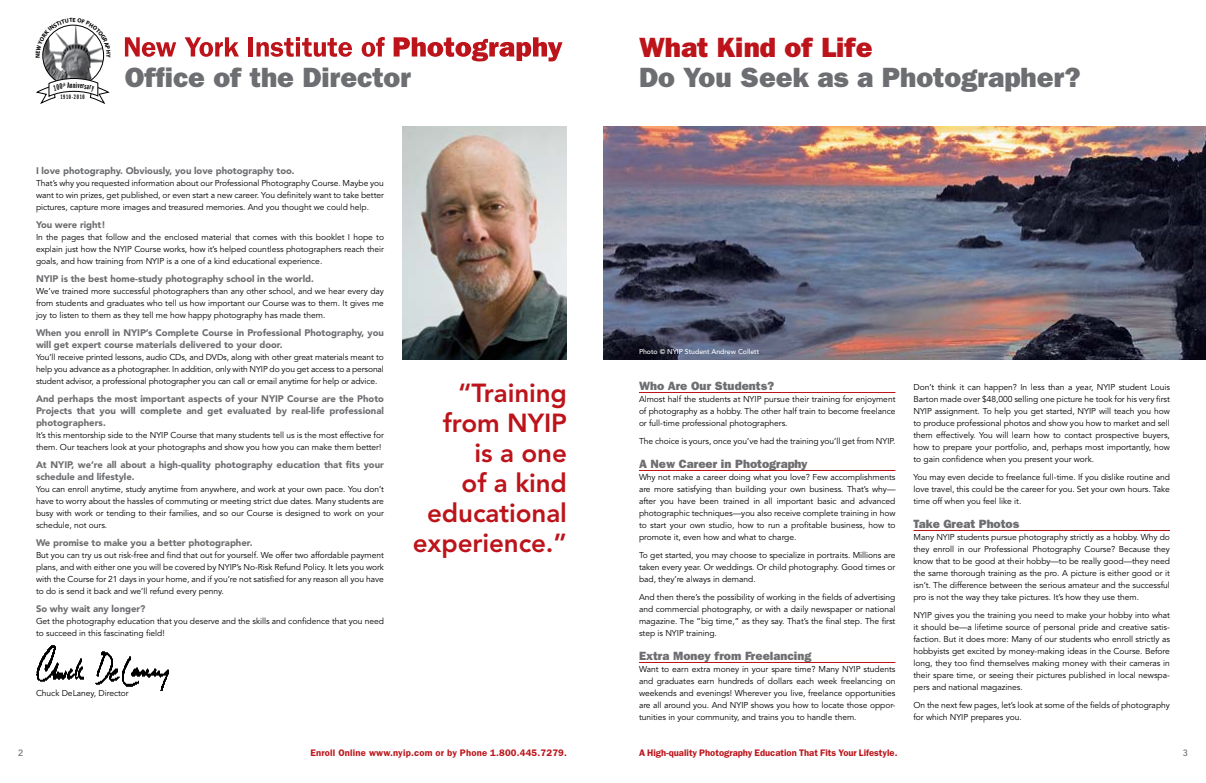
<style>
.page{position:relative;width:1206px;height:783px;background:#fff}
.page>*{position:absolute;margin:0;border:0;box-sizing:border-box;transform-origin:0 0}
.t1{font:800 28px "Franklin Gothic";color:#6d6e71}
.t2{font:800 28px "Franklin Gothic";color:#bc141a}
.t3{font:800 26px/30px "Avenir";letter-spacing:-.005em;color:#bc141a;text-align:right}
.t4{font:800 12px "Franklin Gothic";color:#6d6e71}
.t5{font:900 9.5px/12px "Avenir";letter-spacing:-.005em;color:#6d6e71}
.t6{font:600 9.5px "Franklin Gothic";color:#bc141a}
.t7{font:600 9.5px "Franklin Gothic";letter-spacing:.02em;color:#bc141a}
.t8{font:500 9px "Avenir";color:#6d6e71}
.t9{font:8.5px/12px "Avenir";letter-spacing:-.005em;color:#000;text-align:justify}
.t10{font:8.5px "Franklin Gothic Demi X Cmpr";color:#000}
.t11{font:500 7px "Avenir";letter-spacing:-.005em;color:#fff}
.t12{font:6.7px "Franklin Gothic Demi X Cmpr";letter-spacing:.1em;color:#000}
</style>
<div class="page">
<img style="left:43px;top:58px;width:61px;height:20px">
<svg style="left:125px;top:37px;width:51px;height:20px"></svg>
<svg style="left:185px;top:37px;width:54px;height:20px"></svg>
<hr style="left:249px;top:37px;width:4px;height:20px;background:#bc141a">
<svg style="left:257px;top:37px;width:95px;height:20px"></svg>
<svg style="left:362px;top:37px;width:23px;height:20px"></svg>
<svg style="left:394px;top:37px;width:169px;height:24px"></svg>
<img style="left:402px;top:126px;width:165px;height:234px">
<img style="left:36px;top:645px;width:133px;height:46px">
<hr style="left:639px;top:392px;width:257px;height:1px;background:#bc141a">
<hr style="left:639px;top:470px;width:257px;height:1px;background:#bc141a">
<hr style="left:639px;top:662px;width:257px;height:1px;background:#bc141a">
<hr style="left:914px;top:530px;width:256px;height:1px;background:#bc141a">
<img style="left:603px;top:126px;width:603px;height:234px">
<svg style="left:42px;top:24px;width:63px;height:34px"></svg>
<svg style="left:36px;top:78px;width:74px;height:26px"></svg>
<p class="t10" style="left:73px;top:81px;width:4px">n</p>
<p class="t12" style="left:60px;top:94px;width:26px">1910-2010</p>
<h1 class="t1" style="left:125px;top:61px;width:288px">Office of the Director</h1>
<p class="t5" style="left:36px;top:165px;width:260px">I love photography. Obviously, you love photography too.</p>
<p class="t9" style="left:36px;top:177px;width:350px">That’s why you requested information about our Professional Photography Course. Maybe you want to win prizes, get published, or even start a new career. You definitely want to take better pictures, capture more images and treasured memories. And you thought we could help.</p>
<p class="t5" style="left:36px;top:219px;width:71px">You were right!</p>
<p class="t9" style="left:36px;top:231px;width:350px">In the pages that follow and the enclosed material that comes with this booklet I hope to explain just how the NYIP Course works, how it’s helped countless photographers reach their goals, and how training from NYIP is a one of a kind educational experience.</p>
<p class="t5" style="left:36px;top:273px;width:279px">NYIP is the best home-study photography school in the world.</p>
<p class="t9" style="left:36px;top:285px;width:350px">We’ve trained more successful photographers than any other school, and we hear every day from students and graduates who tell us how important our Course was to them. It gives me joy to listen to them as they tell me how happy photography has made them.</p>
<p class="t5" style="left:36px;top:327px;width:349px">When you enroll in NYIP’s Complete Course in Professional Photography, you will get expert course materials delivered to your door.</p>
<p class="t9" style="left:36px;top:351px;width:349px">You’ll receive printed lessons, audio CDs, and DVDs, along with other great materials meant to help you advance as a photographer. In addition, only with NYIP do you get access to a personal student advisor, a professional photographer you can call or email anytime for help or advice.</p>
<p class="t5" style="left:36px;top:393px;width:350px;text-align:justify">And perhaps the most important aspects of your NYIP Course are the Photo Projects that you will complete and get evaluated by real-life professional photographers.</p>
<p class="t9" style="left:36px;top:429px;width:349px">It’s this mentorship side to the NYIP Course that many students tell us is the most effective for them. Our teachers look at your photographs and show you how you can make them better!</p>
<p class="t5" style="left:36px;top:459px;width:350px">At NYIP, we’re all about a high-quality photography education that fits your schedule and lifestyle.</p>
<p class="t9" style="left:36px;top:483px;width:350px">You can enroll anytime, study anytime from anywhere, and work at your own pace. You don’t have to worry about the hassles of commuting or meeting strict due dates. Many students are busy with work or tending to their families, and so our Course is designed to work on your schedule, not ours.</p>
<p class="t5" style="left:36px;top:537px;width:218px">We promise to make you a better photographer.</p>
<p class="t9" style="left:36px;top:549px;width:350px">But you can try us out risk-free and find that out for yourself. We offer two affordable payment plans, and with either one you will be covered by NYIP’s No-Risk Refund Policy. It lets you work with the Course for 21 days in your home, and if you’re not satisfied for any reason all you have to do is send it back and we’ll refund every penny.</p>
<p class="t5" style="left:36px;top:603px;width:111px">So why wait any longer?</p>
<p class="t9" style="left:36px;top:615px;width:350px">Get the photography education that you deserve and the skills and confidence that you need to succeed in this fascinating field!</p>
<p class="t9" style="left:36px;top:687px;width:94px">Chuck DeLaney, Director</p>
<h2 class="t3" style="left:413px;top:378px;width:156px">“Training from NYIP<br>is a one<br>of a kind educational experience.”</h2>
<h1 class="t2" style="left:639px;top:31px;width:235px">What Kind of Life</h1>
<h1 class="t1" style="left:639px;top:61px;width:444px">Do You Seek as a Photographer?</h1>
<p class="t11" style="left:639px;top:348px;width:122px">Photo © NYIP Student Andrew Collett</p>
<h3 class="t4" style="left:639px;top:379px;width:137px">Who Are Our Students?</h3>
<p class="t9" style="left:639px;top:393px;width:258px">Almost half the students at NYIP pursue their training for enjoyment of photography as a hobby. The other half train to become freelance or full-time professional photographers.</p>
<p class="t9" style="left:639px;top:435px;width:258px">The choice is yours, once you’ve had the training you’ll get from NYIP.</p>
<h3 class="t4" style="left:639px;top:457px;width:170px">A New Career in Photography</h3>
<p class="t9" style="left:639px;top:471px;width:258px">Why not make a career doing what you love? Few accomplishments are more satisfying than building your own business. That’s why— after you have been trained in all important basic and advanced photographic techniques—you also receive complete training in how to start your own studio, how to run a profitable business, how to promote it, even how and what to charge.</p>
<p class="t9" style="left:639px;top:549px;width:258px">To get started, you may choose to specialize in portraits. Millions are taken every year. Or weddings. Or child photography. Good times or bad, they’re always in demand.</p>
<p class="t9" style="left:639px;top:591px;width:258px">And then there’s the possibility of working in the fields of advertising and commercial photography, or with a daily newspaper or national magazine. The “big time,” as they say. That’s the final step. The first step is NYIP training.</p>
<h3 class="t4" style="left:639px;top:649px;width:174px">Extra Money from Freelancing</h3>
<p class="t9" style="left:639px;top:663px;width:258px">Want to earn extra money in your spare time? Many NYIP students and graduates earn hundreds of dollars each week freelancing on weekends and evenings! Wherever you live, freelance opportunities are all around you. And NYIP shows you how to locate those oppor&shy;tunities in your community, and trains you to handle them.</p>
<p class="t9" style="left:914px;top:381px;width:258px">Don’t think it can happen? In less than a year, NYIP student Louis Barton made over $48,000 selling one picture he took for his very first NYIP assignment. To help you get started, NYIP will teach you how to produce professional photos and show you how to market and sell them effectively. You will learn how to contact prospective buyers, how to prepare your portfolio, and, perhaps most importantly, how to gain confidence when you present your work.</p>
<p class="t9" style="left:914px;top:471px;width:258px">You may even decide to freelance full-time. If you dislike routine and love travel, this could be the career for you. Set your own hours. Take time off when you feel like it.</p>
<h3 class="t4" style="left:914px;top:517px;width:107px">Take Great Photos</h3>
<p class="t9" style="left:914px;top:531px;width:258px">Many NYIP students pursue photography strictly as a hobby. Why do they enroll in our Professional Photography Course? Because they know that to be good at their hobby—to be really good—they need the same thorough training as the pro. A picture is either good or it isn’t. The difference between the serious amateur and the successful pro is not the way they take pictures. It’s how they use them.</p>
<p class="t9" style="left:914px;top:609px;width:258px">NYIP gives you the training you need to make your hobby into what it should be—a lifetime source of personal pride and creative satis&shy;faction. But it does more: Many of our students who enroll strictly as hobbyists get excited by money-making ideas in the Course. Before long, they too find themselves making money with their cameras in their spare time, or seeing their pictures published in local newspa&shy;pers and national magazines.</p>
<p class="t9" style="left:914px;top:699px;width:258px">On the next few pages, let’s look at some of the fields of photography for which NYIP prepares you.</p>
<p class="t8" style="left:18px;top:748px;width:7px">2</p>
<p class="t7" style="left:310px;top:747px;width:258px">Enroll Online www.nyip.com or by Phone 1.800.445.7279.</p>
<p class="t6" style="left:639px;top:747px;width:260px">A High-quality Photography Education That Fits Your Lifestyle.</p>
<p class="t8" style="left:1183px;top:748px;width:7px">3</p>
</div>
